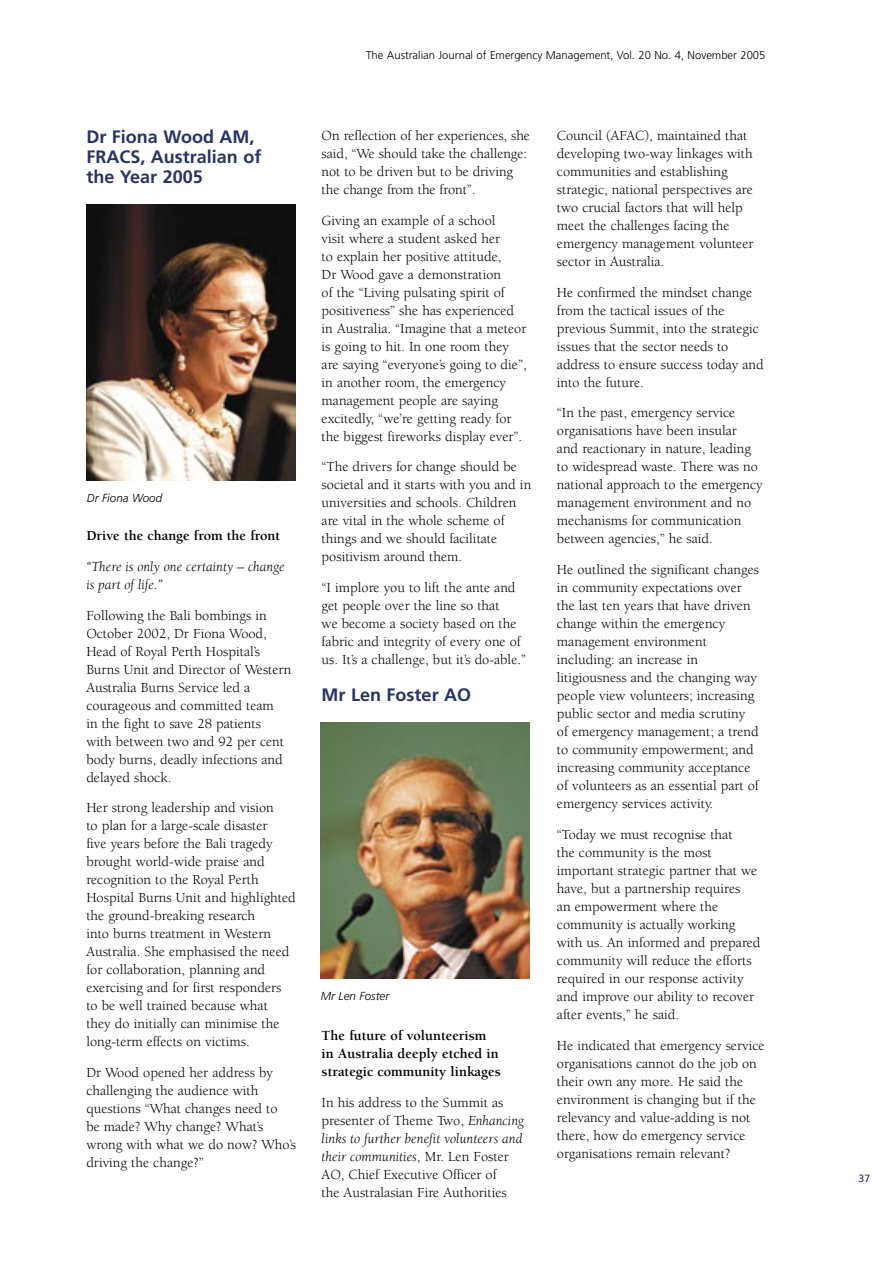
<style>
.page{position:relative;width:893px;height:1263px;background:#fff}
.page>*{position:absolute;margin:0;border:0;box-sizing:border-box;transform-origin:0 0}
.t1{font:700 18px/20.2px "Frutiger";color:#283366}
.body{font:14.25px/18px "Berkeley";color:#000}
.body-2{font:700 14.25px/18px "Berkeley";color:#000}
.body-3{font:italic 14.25px/18px "Berkeley";color:#000}
.captions{font:italic 300 11.7px "Frutiger";color:#000}
.t2{font:300 11.25px "Frutiger";color:#000}
.t3{font:10.5px "Frutiger";color:#283366}
.s1{font-style:italic}
</style>
<div class="page">
<img style="left:87px;top:204px;width:208px;height:276px">
<img style="left:321px;top:723px;width:208px;height:255px">
<p class="t2" style="left:366px;top:49px;width:401px">The Australian Journal of Emergency Management, Vol. 20 No. 4, November 2005</p>
<p class="t1" style="left:86px;top:126px;width:177px">Dr Fiona Wood AM,<br>FRACS, Australian of the Year 2005</p>
<p class="captions" style="left:87px;top:491px;width:77px">Dr Fiona Wood</p>
<p class="body-2" style="left:86px;top:527px;width:195px">Drive the change from the front</p>
<p class="body-3" style="left:86px;top:558px;width:200px">“There is only one certainty – change is part of life.”</p>
<p class="body" style="left:86px;top:606px;width:207px">Following the Bali bombings in<br>October 2002, Dr Fiona Wood,<br>Head of Royal Perth Hospital’s<br>Burns Unit and Director of Western<br>Australia Burns Service led a courageous and committed team<br>in the fight to save 28 patients<br>with between two and 92 per cent body burns, deadly infections and delayed shock.</p>
<p class="body" style="left:86px;top:799px;width:211px">Her strong leadership and vision<br>to plan for a large-scale disaster<br>five years before the Bali tragedy brought world-wide praise and recognition to the Royal Perth Hospital Burns Unit and highlighted the ground-breaking research<br>into burns treatment in Western Australia. She emphasised the need for collaboration, planning and exercising and for first responders to be well trained because what they do initially can minimise the long-term effects on victims.</p>
<p class="body" style="left:86px;top:1064px;width:211px">Dr Wood opened her address by challenging the audience with questions “What changes need to<br>be made? Why change? What’s wrong with what we do now? Who’s driving the change?”</p>
<p class="body" style="left:322px;top:127px;width:210px">On reflection of her experiences, she said, “We should take the challenge: not to be driven but to be driving the change from the front”.</p>
<p class="body" style="left:322px;top:211px;width:207px">Giving an example of a school<br>visit where a student asked her<br>to explain her positive attitude,<br>Dr Wood gave a demonstration<br>of the “Living pulsating spirit of positiveness” she has experienced in Australia. “Imagine that a meteor is going to hit. In one room they are saying “everyone’s going to die”, in another room, the emergency management people are saying excitedly, “we’re getting ready for the biggest fireworks display ever”.</p>
<p class="body" style="left:322px;top:458px;width:211px">“The drivers for change should be societal and it starts with you and in universities and schools. Children are vital in the whole scheme of things and we should facilitate positivism around them.</p>
<p class="body" style="left:322px;top:579px;width:206px">“I implore you to lift the ante and get people over the line so that<br>we become a society based on the fabric and integrity of every one of us. It’s a challenge, but it’s do-able.”</p>
<p class="t1" style="left:322px;top:685px;width:151px">Mr Len Foster AO</p>
<p class="captions" style="left:321px;top:989px;width:70px">Mr Len Foster</p>
<p class="body-2" style="left:322px;top:1027px;width:181px">The future of volunteerism in Australia deeply etched in strategic community linkages</p>
<p class="body" style="left:322px;top:1094px;width:204px">In his address to the Summit as presenter of Theme Two, <span class="s1">Enhancing links to further benefit volunteers and their communities</span>, Mr. Len Foster AO, Chief Executive Officer of<br>the Australasian Fire Authorities</p>
<p class="body" style="left:557px;top:127px;width:198px">Council (AFAC), maintained that developing two-way linkages with communities and establishing strategic, national perspectives are two crucial factors that will help meet the challenges facing the emergency management volunteer sector in Australia.</p>
<p class="body" style="left:557px;top:283px;width:208px">He confirmed the mindset change from the tactical issues of the previous Summit, into the strategic issues that the sector needs to address to ensure success today and into the future.</p>
<p class="body" style="left:557px;top:404px;width:207px">“In the past, emergency service organisations have been insular<br>and reactionary in nature, leading to widespread waste. There was no national approach to the emergency management environment and no mechanisms for communication between agencies,” he said.</p>
<p class="body" style="left:557px;top:561px;width:204px">He outlined the significant changes in community expectations over the last ten years that have driven change within the emergency management environment including: an increase in litigiousness and the changing way people view volunteers; increasing public sector and media scrutiny of emergency management; a trend to community empowerment; and increasing community acceptance of volunteers as an essential part of emergency services activity.</p>
<p class="body" style="left:557px;top:826px;width:205px">“Today we must recognise that<br>the community is the most important strategic partner that we have, but a partnership requires<br>an empowerment where the community is actually working with us. An informed and prepared community will reduce the efforts required in our response activity and improve our ability to recover after events,” he said.</p>
<p class="body" style="left:557px;top:1036px;width:209px">He indicated that emergency service organisations cannot do the job on their own any more. He said the environment is changing but if the relevancy and value-adding is not there, how do emergency service organisations remain relevant?</p>
<p class="t3" style="left:858px;top:1172px;width:13px">37</p>
</div>
